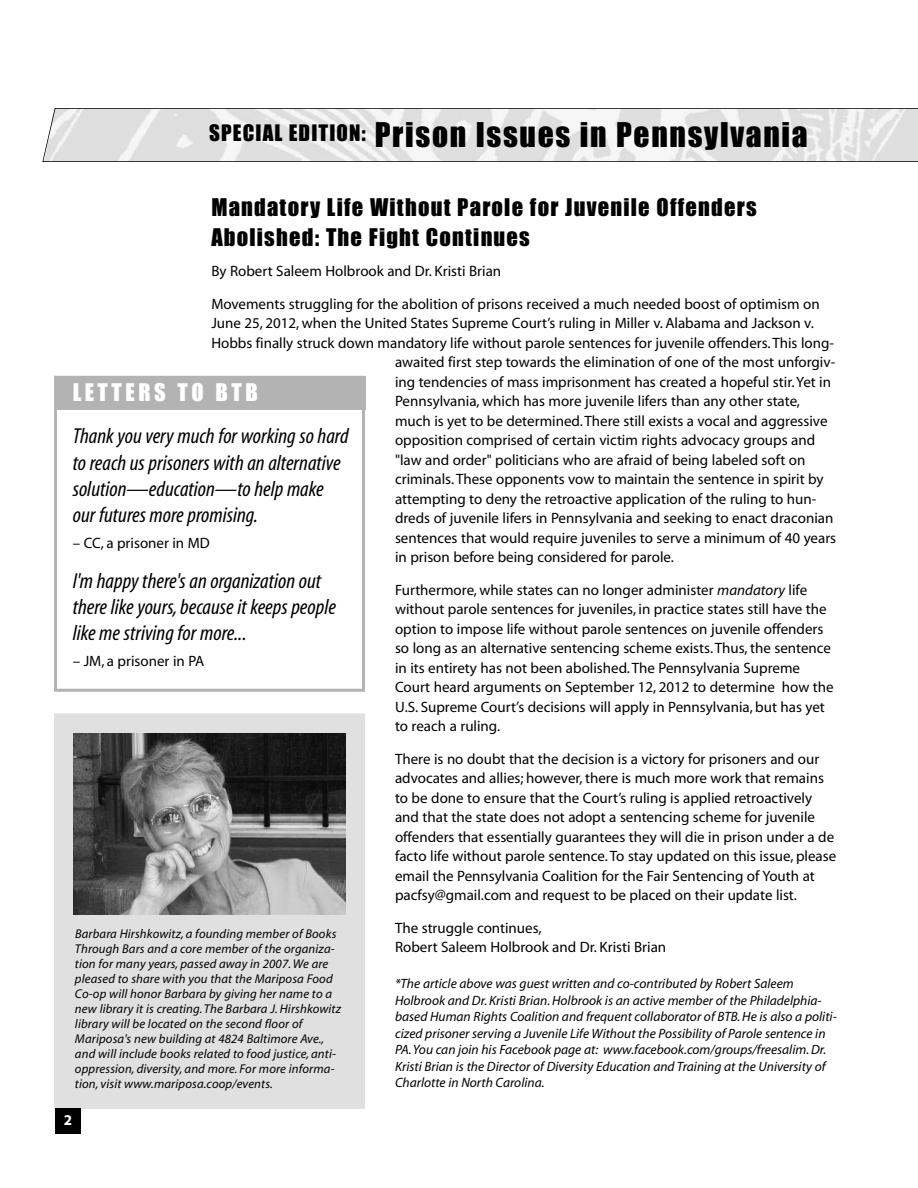
<style>
.page{position:relative;width:918px;height:1188px;background:#fff}
.page>*{position:absolute;margin:0;border:0;box-sizing:border-box;transform-origin:0 0}
.t1{font:31.5px "Impact";letter-spacing:.055em;color:#000}
.t2{font:22.5px/30px "Impact";letter-spacing:.055em;color:#000}
.t3{font:22.5px "Impact";letter-spacing:.16em;color:#fff}
.t4{font:italic condensed 21.75px/26.2px "Myriad";color:#000}
.t5{font:15px/19.5px "Myriad";color:#000}
.t6{font:700 15px "Myriad";color:#fff}
.t7{font:italic 13.5px/16.5px "Myriad";color:#000}
.t8{font:italic 12.75px/15px "Myriad";letter-spacing:.01em;color:#000}
.s1{font-style:italic}
</style>
<div class="page">
<div style="left:55px;top:1108px;width:26px;height:26px;background:#000"></div>
<div style="left:54px;top:713px;width:311px;height:396px;background:#e0e0e0"></div>
<svg style="left:55px;top:1108px;width:26px;height:1px"></svg>
<img style="left:74px;top:734px;width:271px;height:180px">
<svg style="left:42px;top:108px;width:876px;height:54px"></svg>
<div style="left:54px;top:376px;width:311px;height:316px;border:3px solid #b3b3b3"></div>
<div style="left:54px;top:376px;width:311px;height:34px;background:#b3b3b3"></div>
<h1 class="t1" style="left:209px;top:118px;width:600px"><sup>SPECIAL</sup> <sup>EDITION:</sup> Prison Issues in Pennsylvania</h1>
<h2 class="t2" style="left:211px;top:193px;width:547px">Mandatory Life Without Parole for Juvenile Offenders<br>Abolished: The Fight Continues</h2>
<p class="t5" style="left:211px;top:256px;width:610px;line-height:32.4px">By Robert Saleem Holbrook and Dr. Kristi Brian<br>Movements struggling for the abolition of prisons received a much needed boost of optimism on</p>
<p class="t5" style="left:211px;top:315px;width:604px">June 25, 2012, when the United States Supreme Court’s ruling in Miller v. Alabama and Jackson v.</p>
<p class="t5" style="left:211px;top:334px;width:624px">Hobbs finally struck down mandatory life without parole sentences for juvenile offenders.This long-</p>
<p class="t5" style="left:395px;top:354px;width:442px">awaited first step towards the elimination of one of the most unforgiv-</p>
<p class="t5" style="left:395px;top:373px;width:438px">ing tendencies of mass imprisonment has created a hopeful stir.Yet in</p>
<p class="t5" style="left:395px;top:393px;width:406px">Pennsylvania, which has more juvenile lifers than any other state,</p>
<p class="t5" style="left:395px;top:412px;width:434px">much is yet to be determined.There still exists a vocal and aggressive</p>
<p class="t5" style="left:395px;top:432px;width:422px">opposition comprised of certain victim rights advocacy groups and</p>
<p class="t5" style="left:395px;top:451px;width:412px">"law and order" politicians who are afraid of being labeled soft on</p>
<p class="t5" style="left:395px;top:471px;width:430px">criminals.These opponents vow to maintain the sentence in spirit by</p>
<p class="t5" style="left:395px;top:490px;width:423px">attempting to deny the retroactive application of the ruling to hun-</p>
<p class="t5" style="left:395px;top:510px;width:440px">dreds of juvenile lifers in Pennsylvania and seeking to enact draconian</p>
<p class="t5" style="left:395px;top:529px;width:443px">sentences that would require juveniles to serve a minimum of 40 years</p>
<p class="t5" style="left:395px;top:549px;width:280px">in prison before being considered for parole.</p>
<p class="t5" style="left:395px;top:581px;width:440px">Furthermore, while states can no longer administer <span class="s1">mandatory</span> life without parole sentences for juveniles, in practice states still have the option to impose life without parole sentences on juvenile offenders so long as an alternative sentencing scheme exists.Thus, the sentence in its entirety has not been abolished.The Pennsylvania Supreme Court heard arguments on September 12, 2012 to determine how the U.S. Supreme Court’s decisions will apply in Pennsylvania, but has yet to reach a ruling.</p>
<p class="t5" style="left:395px;top:750px;width:443px">There is no doubt that the decision is a victory for prisoners and our advocates and allies; however, there is much more work that remains to be done to ensure that the Court’s ruling is applied retroactively and that the state does not adopt a sentencing scheme for juvenile offenders that essentially guarantees they will die in prison under a de facto life without parole sentence.To stay updated on this issue, please email the Pennsylvania Coalition for the Fair Sentencing of Youth at pacfsy@gmail.com and request to be placed on their update list.</p>
<p class="t5" style="left:395px;top:919px;width:273px">The struggle continues,<br>Robert Saleem Holbrook and Dr. Kristi Brian</p>
<p class="t7" style="left:395px;top:977px;width:443px">*The article above was guest written and co-contributed by Robert Saleem Holbrook and Dr. Kristi Brian.Holbrook is an active member of the Philadelphia&shy;based Human Rights Coalition and frequent collaborator of BTB.He is also a politi&shy;cized prisoner serving a Juvenile Life Without the Possibility of Parole sentence in PA.You can join his Facebook page at: www.facebook.com/groups/freesalim.Dr.<br>Kristi Brian is the Director of Diversity Education and Training at the University of Charlotte in North Carolina.</p>
<h2 class="t3" style="left:73px;top:380px;width:187px">LETTERS TO BTB</h2>
<h3 class="t4" style="left:73px;top:425px;width:277px">Thank you very much for working so hard to reach us prisoners with an alternative solution—education—to help make our futures more promising.</h3>
<p class="t5" style="left:73px;top:534px;width:139px">– CC, a prisoner in MD</p>
<h3 class="t4" style="left:73px;top:570px;width:265px">I'm happy there's an organization out there like yours,because it keeps people like me striving for more...</h3>
<p class="t5" style="left:73px;top:653px;width:133px">– JM, a prisoner in PA</p>
<p class="t8" style="left:75px;top:928px;width:268px">Barbara Hirshkowitz, a founding member of Books Through Bars and a core member of the organiza&shy;tion for many years, passed away in 2007.We are pleased to share with you that the Mariposa Food Co-op will honor Barbara by giving her name to a new library it is creating. The Barbara J. Hirshkowitz library will be located on the second floor of Mariposa's new building at 4824 Baltimore Ave., and will include books related to food justice, anti&shy;oppression, diversity, and more. For more informa&shy;tion, visit www.mariposa.coop/events.</p>
<p class="t6" style="left:64px;top:1114px;width:10px">2</p>
</div>
